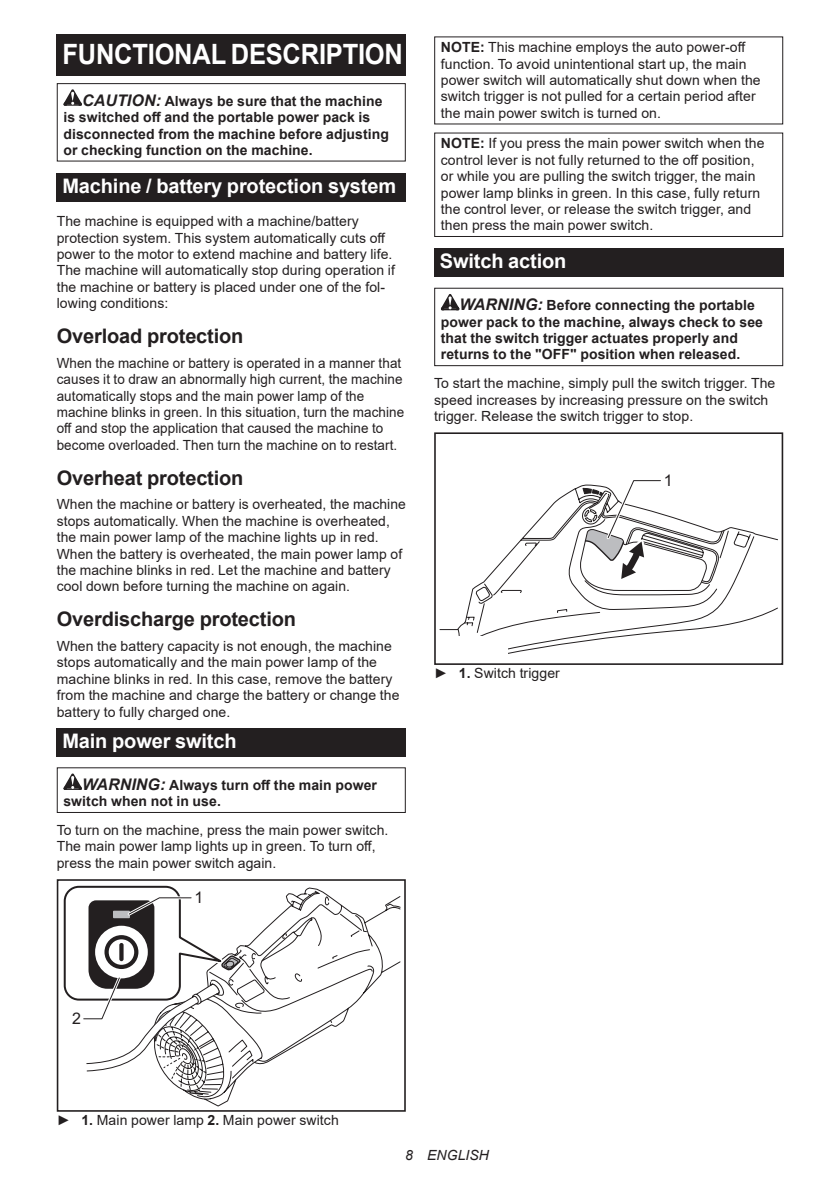
<style>
.page{position:relative;width:840px;height:1191px;background:#fff}
.page>*{position:absolute;margin:0;border:0;box-sizing:border-box;transform-origin:0 0}
.t1{font:700 28px "Arial";letter-spacing:-.01em;color:#fff;scale:.91 1}
.t2{font:700 20px "Arial";letter-spacing:-.01em;color:#231f20}
.t3{font:700 20px "Arial";letter-spacing:-.01em;color:#fff}
.t4{font:16px "Arial";color:#231f20}
.t5{font:14px/16.4px "Arial";letter-spacing:.005em;color:#231f20}
.t6{font:700 14px/16.4px "Arial";letter-spacing:.005em;color:#231f20}
.t7{font:14px/16.4px "Arial";letter-spacing:.005em;color:#231f20;scale:.96 1}
.t8{font:italic 14px "Arial";letter-spacing:.005em;color:#231f20}
.s1{font-style:italic;font-size:16px}
.s2{font-weight:700}
</style>
<div class="page">
<div style="left:57px;top:34px;width:348px;height:41px;background:#231f20"></div>
<svg style="left:63px;top:89px;width:19px;height:17px"></svg>
<div style="left:57px;top:83px;width:348px;height:79px;border:1px solid #231f20"></div>
<div style="left:57px;top:173px;width:348px;height:28px;background:#231f20"></div>
<div style="left:57px;top:728px;width:348px;height:28px;background:#231f20"></div>
<svg style="left:63px;top:773px;width:19px;height:17px"></svg>
<div style="left:57px;top:767px;width:348px;height:46px;border:1px solid #231f20"></div>
<div style="left:57px;top:879px;width:348px;height:232px;border:2px solid #231f20"></div>
<svg style="left:60px;top:881px;width:341px;height:225px"></svg>
<div style="left:434px;top:132px;width:348px;height:105px;border:1px solid #231f20"></div>
<div style="left:434px;top:248px;width:348px;height:29px;background:#231f20"></div>
<svg style="left:440px;top:294px;width:19px;height:16px"></svg>
<div style="left:434px;top:288px;width:348px;height:78px;border:1px solid #231f20"></div>
<svg style="left:457px;top:518px;width:320px;height:136px"></svg>
<div style="left:434px;top:636px;width:73px;height:29px;background:#fff"></div>
<div style="left:434px;top:432px;width:348px;height:233px;border:2px solid #231f20"></div>
<svg style="left:576px;top:480px;width:174px;height:111px"></svg>
<h1 class="t1" style="left:62px;top:34px;width:375px">FUNCTIONAL DESCRIPTION</h1>
<p class="t6" style="left:63px;top:93px;width:327px;text-indent:19px"><span class="s1">CAUTION:</span> Always be sure that the machine is switched off and the portable power pack is disconnected from the machine before adjusting or checking function on the machine.</p>
<h2 class="t3" style="left:62px;top:172px;width:335px">Machine / battery protection system</h2>
<p class="t5" style="left:57px;top:213px;width:339px">The machine is equipped with a machine/battery protection system. This system automatically cuts off power to the motor to extend machine and battery life.<br>The machine will automatically stop during operation if the machine or battery is placed under one of the fol&shy;lowing conditions:</p>
<h2 class="t2" style="left:57px;top:322px;width:188px">Overload protection</h2>
<p class="t7" style="left:57px;top:355px;width:363px">When the machine or battery is operated in a manner that causes it to draw an abnormally high current, the machine automatically stops and the main power lamp of the machine blinks in green. In this situation, turn the machine off and stop the application that caused the machine to become overloaded. Then turn the machine on to restart.</p>
<h2 class="t2" style="left:57px;top:463px;width:188px">Overheat protection</h2>
<p class="t5" style="left:57px;top:496px;width:350px">When the machine or battery is overheated, the machine stops automatically. When the machine is overheated, the main power lamp of the machine lights up in red.<br>When the battery is overheated, the main power lamp of the machine blinks in red. Let the machine and battery cool down before turning the machine on again.</p>
<h2 class="t2" style="left:57px;top:605px;width:241px">Overdischarge protection</h2>
<p class="t5" style="left:57px;top:638px;width:344px">When the battery capacity is not enough, the machine stops automatically and the main power lamp of the machine blinks in red. In this case, remove the battery from the machine and charge the battery or change the battery to fully charged one.</p>
<h2 class="t3" style="left:62px;top:727px;width:176px">Main power switch</h2>
<p class="t6" style="left:63px;top:777px;width:315px;text-indent:19px"><span class="s1">WARNING:</span> Always turn off the main power switch when not in use.</p>
<p class="t5" style="left:57px;top:822px;width:333px">To turn on the machine, press the main power switch.<br>The main power lamp lights up in green. To turn off, press the main power switch again.</p>
<p class="t4" style="left:194px;top:886px;width:10px">1</p>
<p class="t5" style="left:440px;top:39px;width:321px"><span class="s2">NOTE:</span> This machine employs the auto power-off function. To avoid unintentional start up, the main power switch will automatically shut down when the switch trigger is not pulled for a certain period after the main power switch is turned on.</p>
<p class="t5" style="left:440px;top:135px;width:325px"><span class="s2">NOTE:</span> If you press the main power switch when the control lever is not fully returned to the off position, or while you are pulling the switch trigger, the main power lamp blinks in green. In this case, fully return the control lever, or release the switch trigger, and then press the main power switch.</p>
<h2 class="t3" style="left:439px;top:247px;width:128px">Switch action</h2>
<p class="t6" style="left:440px;top:297px;width:323px;text-indent:19px"><span class="s1">WARNING:</span> Before connecting the portable power pack to the machine, always check to see that the switch trigger actuates properly and returns to the "OFF" position when released.</p>
<p class="t5" style="left:434px;top:375px;width:342px">To start the machine, simply pull the switch trigger. The speed increases by increasing pressure on the switch trigger. Release the switch trigger to stop.</p>
<p class="t5" style="left:434px;top:665px;width:127px">► <span class="s2">1.</span> Switch trigger</p>
<p class="t4" style="left:663px;top:469px;width:10px">1</p>
<p class="t4" style="left:72px;top:1007px;width:10px">2</p>
<p class="t5" style="left:57px;top:1112px;width:283px">► <span class="s2">1.</span> Main power lamp <span class="s2">2.</span> Main power switch</p>
<p class="t8" style="left:405px;top:1146px;width:85px">8 ENGLISH</p>
</div>
